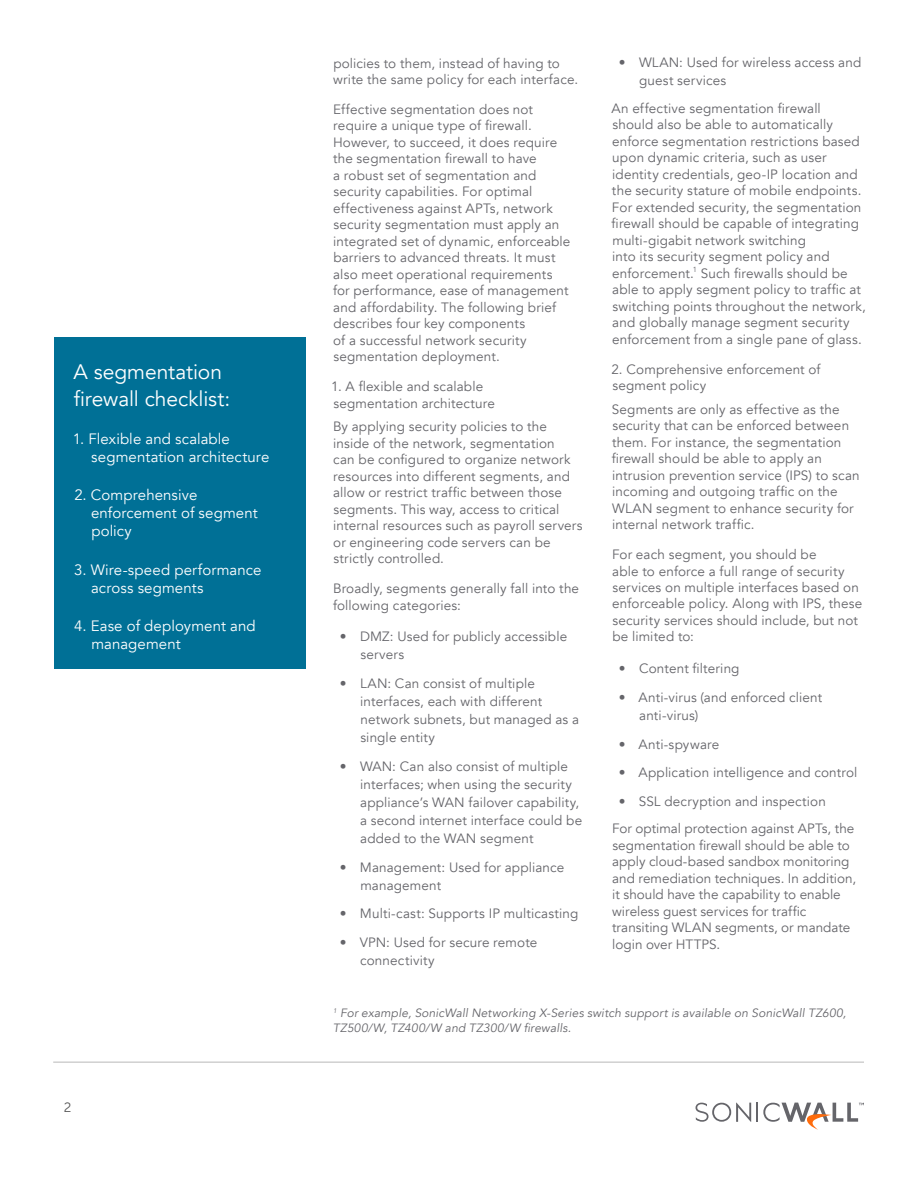
<style>
.page{position:relative;width:918px;height:1188px;background:#fff}
.page>*{position:absolute;margin:0;border:0;box-sizing:border-box;transform-origin:0 0}
.t1{font:21px/27px "Avenir";color:#fff}
.t2{font:15px/18px "Avenir";letter-spacing:.005em;color:#fff}
.t3{font:13.5px/16.5px "Avenir";letter-spacing:.01em;color:#65656a}
.t4{font:13.5px "Museo Sans For Dell 300";color:#565656}
.t5{font:italic 12px/15px "Avenir";letter-spacing:.015em;color:#65656a}
</style>
<div class="page">
<hr style="left:53px;top:1062px;width:811px;height:1px;background:#b8b8b8">
<div style="left:54px;top:338px;width:252px;height:331px;background:#007096"></div>
<svg style="left:696px;top:1103px;width:168px;height:27px"></svg>
<h1 class="t1" style="left:73px;top:358px;width:158px">A segmentation firewall checklist:</h1>
<p class="t2" style="left:91px;top:430px;width:180px;text-indent:-19px">1. Flexible and scalable segmentation architecture</p>
<p class="t2" style="left:91px;top:486px;width:168px;text-indent:-17px">2. Comprehensive enforcement of segment policy</p>
<p class="t2" style="left:91px;top:561px;width:172px;text-indent:-17px">3. Wire-speed performance across segments</p>
<p class="t2" style="left:91px;top:617px;width:166px;text-indent:-17px">4. Ease of deployment and management</p>
<p class="t4" style="left:64px;top:1100px;width:9px">2</p>
<p class="t3" style="left:333px;top:55px;width:246px">policies to them, instead of having to write the same policy for each interface.</p>
<p class="t3" style="left:333px;top:101px;width:239px">Effective segmentation does not require a unique type of firewall.<br>However, to succeed, it does require the segmentation firewall to have<br>a robust set of segmentation and security capabilities. For optimal effectiveness against APTs, network security segmentation must apply an integrated set of dynamic, enforceable barriers to advanced threats. It must also meet operational requirements for performance, ease of management and affordability. The following brief describes four key components<br>of a successful network security segmentation deployment.</p>
<p class="t3" style="left:331px;top:379px;width:165px">1. A flexible and scalable segmentation architecture</p>
<p class="t3" style="left:333px;top:419px;width:251px">By applying security policies to the inside of the network, segmentation<br>can be configured to organize network resources into different segments, and allow or restrict traffic between those segments. This way, access to critical internal resources such as payroll servers or engineering code servers can be strictly controlled.</p>
<p class="t3" style="left:333px;top:581px;width:248px">Broadly, segments generally fall into the following categories:</p>
<p class="t3" style="left:360px;top:628px;width:208px;line-height:18px;text-indent:-21px">• DMZ: Used for publicly accessible servers</p>
<p class="t3" style="left:360px;top:675px;width:220px;line-height:18px;text-indent:-20px">• LAN: Can consist of multiple interfaces, each with different network subnets, but managed as a single entity</p>
<p class="t3" style="left:360px;top:757px;width:224px;line-height:18px;text-indent:-20px">• WAN: Can also consist of multiple interfaces; when using the security appliance’s WAN failover capability, a second internet interface could be added to the WAN segment</p>
<p class="t3" style="left:360px;top:858px;width:205px;line-height:18px;text-indent:-21px">• Management: Used for appliance management</p>
<p class="t3" style="left:340px;top:906px;width:240px">• Multi-cast: Supports IP multicasting</p>
<p class="t3" style="left:360px;top:934px;width:179px;line-height:18px;text-indent:-20px">• VPN: Used for secure remote connectivity</p>
<p class="t3" style="left:639px;top:54px;width:224px;line-height:18px;text-indent:-20px">• WLAN: Used for wireless access and guest services</p>
<p class="t3" style="left:611px;top:100px;width:256px">An effective segmentation firewall<br>should also be able to automatically enforce segmentation restrictions based upon dynamic criteria, such as user identity credentials, geo-IP location and the security stature of mobile endpoints.<br>For extended security, the segmentation firewall should be capable of integrating multi-gigabit network switching<br>into its security segment policy and enforcement.<sup>1</sup> Such firewalls should be able to apply segment policy to traffic at switching points throughout the network, and globally manage segment security enforcement from a single pane of glass.</p>
<p class="t3" style="left:612px;top:361px;width:211px">2. Comprehensive enforcement of segment policy</p>
<p class="t3" style="left:612px;top:401px;width:249px">Segments are only as effective as the security that can be enforced between them. For instance, the segmentation firewall should be able to apply an intrusion prevention service (IPS) to scan incoming and outgoing traffic on the WLAN segment to enhance security for internal network traffic.</p>
<p class="t3" style="left:612px;top:546px;width:252px">For each segment, you should be<br>able to enforce a full range of security services on multiple interfaces based on enforceable policy. Along with IPS, these security services should include, but not be limited to:</p>
<p class="t3" style="left:619px;top:660px;width:122px">• Content filtering</p>
<p class="t3" style="left:639px;top:688px;width:185px;line-height:18px;text-indent:-20px">• Anti-virus (and enforced client anti-virus)</p>
<p class="t3" style="left:619px;top:736px;width:102px">• Anti-spyware</p>
<p class="t3" style="left:619px;top:765px;width:240px">• Application intelligence and control</p>
<p class="t3" style="left:612px;top:788px;width:244px;line-height:27.3px;text-indent:7px">• SSL decryption and inspection<br>For optimal protection against APTs, the</p>
<p class="t3" style="left:612px;top:837px;width:246px">segmentation firewall should be able to apply cloud-based sandbox monitoring and remediation techniques. In addition, it should have the capability to enable wireless guest services for traffic transiting WLAN segments, or mandate login over HTTPS.</p>
<p class="t5" style="left:333px;top:1006px;width:515px"><sup>1</sup> For example, SonicWall Networking X-Series switch support is available on SonicWall TZ600,<br>TZ500/W, TZ400/W and TZ300/W firewalls.</p>
</div>
